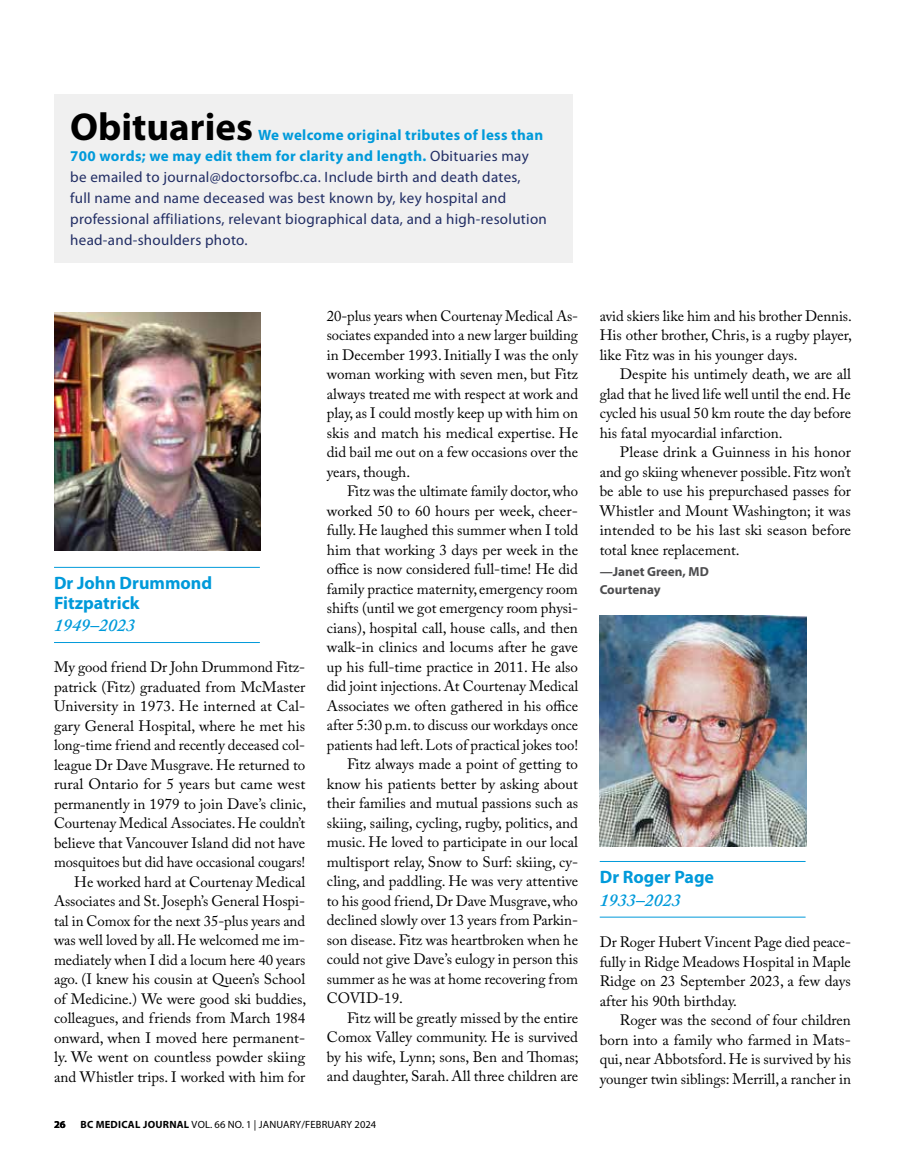
<style>
.page{position:relative;width:905px;height:1161px;background:#fff}
.page>*{position:absolute;margin:0;border:0;box-sizing:border-box;transform-origin:0 0}
.t1{font:700 39px "Myriad Pro";color:#000}
.t2{font:700 18px/19.5px "Myriad Pro";color:#009ada}
.t3{font:italic 600 18px "Adobe Caslon Pro";color:#009ada}
.t4{font:15px/19.5px "Adobe Caslon Pro";color:#000;text-align:justify}
.t5{font:15px/21px "Myriad Pro";letter-spacing:.02em;color:#212d64}
.t6{font:700 13.2px/18px "Myriad Pro";color:#4d4d4f}
.t7{font:10.5px "Myriad Pro";letter-spacing:.02em;color:#000}
.t8{font:700 10.5px "Myriad Pro";color:#000}
.s1{font-weight:700;color:#009ada}
.s2{font-weight:700}
</style>
<div class="page">
<hr style="left:54px;top:567px;width:206px;height:1px;background:#009ada">
<hr style="left:54px;top:642px;width:206px;height:1px;background:#009ada">
<div style="left:54px;top:94px;width:518px;height:169px;background:#f0f0f0"></div>
<img style="left:54px;top:313px;width:206px;height:237px">
<img style="left:599px;top:615px;width:207px;height:231px">
<hr style="left:599px;top:861px;width:206px;height:1px;background:#009ada">
<hr style="left:599px;top:917px;width:206px;height:1px;background:#009ada">
<h1 class="t1" style="left:70px;top:105px;width:184px">Obituaries</h1>
<p class="t5" style="left:70px;top:125px;width:478px;text-indent:188px"><span class="s1">We welcome original tributes of less than 700 words; we may edit them for clarity and length.</span> Obituaries may be emailed to journal@doctorsofbc.ca. Include birth and death dates,<br>full name and name deceased was best known by, key hospital and professional affiliations, relevant biographical data, and a high-resolution head-and-shoulders photo.</p>
<p class="t2" style="left:54px;top:574px;width:160px">Dr John Drummond<br>Fitzpatrick</p>
<p class="t3" style="left:54px;top:615px;width:82px">1949–2023</p>
<p class="t4" style="left:54px;top:658px;width:254px;text-align:right">My good friend Dr John Drummond Fitz&shy;patrick (Fitz) graduated from McMaster University in 1973. He interned at Cal&shy;gary General Hospital, where he met his long-time friend and recently deceased col&shy;league Dr Dave Musgrave. He returned to rural Ontario for 5 years but came west permanently in 1979 to join Dave’s clinic, Courtenay Medical Associates. He couldn’t believe that Vancouver Island did not have mosquitoes but did have occasional cougars!<br>He worked hard at Courtenay Medical Associates and St. Joseph’s General Hospi&shy;tal in Comox for the next 35-plus years and was well loved by all. He welcomed me im&shy;mediately when I did a locum here 40 years ago. (I knew his cousin at Queen’s School of Medicine.) We were good ski buddies, colleagues, and friends from March 1984 onward, when I moved here permanent&shy;ly. We went on countless powder skiing and Whistler trips. I worked with him for</p>
<p class="t4" style="left:327px;top:306px;width:253px">20-plus years when Courtenay Medical As&shy;sociates expanded into a new larger building in December 1993. Initially I was the only woman working with seven men, but Fitz always treated me with respect at work and play, as I could mostly keep up with him on skis and match his medical expertise. He did bail me out on a few occasions over the years, though.</p>
<p class="t4" style="left:347px;top:482px;width:232px">Fitz was the ultimate family doctor, who</p>
<p class="t4" style="left:327px;top:501px;width:253px">worked 50 to 60 hours per week, cheer-</p>
<p class="t4" style="left:327px;top:521px;width:253px">fully. He laughed this summer when I told</p>
<p class="t4" style="left:327px;top:540px;width:253px">him that working 3 days per week in the</p>
<p class="t4" style="left:327px;top:560px;width:253px">office is now considered full-time! He did</p>
<p class="t4" style="left:327px;top:579px;width:252px">family practice maternity, emergency room</p>
<p class="t4" style="left:327px;top:599px;width:253px">shifts (until we got emergency room physi-</p>
<p class="t4" style="left:327px;top:618px;width:252px">cians), hospital call, house calls, and then</p>
<p class="t4" style="left:327px;top:638px;width:252px">walk-in clinics and locums after he gave</p>
<p class="t4" style="left:327px;top:657px;width:253px">up his full-time practice in 2011. He also</p>
<p class="t4" style="left:327px;top:677px;width:253px">did joint injections. At Courtenay Medical</p>
<p class="t4" style="left:327px;top:696px;width:253px">Associates we often gathered in his office</p>
<p class="t4" style="left:327px;top:716px;width:253px">after 5:30 p.m. to discuss our workdays once</p>
<p class="t4" style="left:327px;top:735px;width:253px">patients had left. Lots of practical jokes too!</p>
<p class="t4" style="left:347px;top:755px;width:232px">Fitz always made a point of getting to</p>
<p class="t4" style="left:327px;top:774px;width:253px">know his patients better by asking about</p>
<p class="t4" style="left:327px;top:794px;width:253px">their families and mutual passions such as</p>
<p class="t4" style="left:327px;top:813px;width:253px">skiing, sailing, cycling, rugby, politics, and</p>
<p class="t4" style="left:327px;top:833px;width:253px">music. He loved to participate in our local</p>
<p class="t4" style="left:327px;top:852px;width:253px">multisport relay, Snow to Surf: skiing, cy-</p>
<p class="t4" style="left:327px;top:872px;width:253px">cling, and paddling. He was very attentive</p>
<p class="t4" style="left:327px;top:891px;width:252px">to his good friend, Dr Dave Musgrave, who</p>
<p class="t4" style="left:327px;top:911px;width:253px">declined slowly over 13 years from Parkin-</p>
<p class="t4" style="left:327px;top:930px;width:253px">son disease. Fitz was heartbroken when he</p>
<p class="t4" style="left:327px;top:950px;width:253px">could not give Dave’s eulogy in person this</p>
<p class="t4" style="left:327px;top:969px;width:253px">summer as he was at home recovering from</p>
<p class="t4" style="left:327px;top:989px;width:78px">COVID-19.</p>
<p class="t4" style="left:347px;top:1008px;width:232px">Fitz will be greatly missed by the entire</p>
<p class="t4" style="left:327px;top:1028px;width:253px">Comox Valley community. He is survived</p>
<p class="t4" style="left:327px;top:1047px;width:253px">by his wife, Lynn; sons, Ben and Thomas;</p>
<p class="t4" style="left:327px;top:1067px;width:253px">and daughter, Sarah. All three children are</p>
<p class="t8" style="left:54px;top:1119px;width:13px">26</p>
<p class="t7" style="left:81px;top:1119px;width:297px"><span class="s2">BC MEDICAL JOURNAL</span> VOL. 66 NO. 1 | JANUARY/FEBRUARY 2024</p>
<p class="t4" style="left:599px;top:306px;width:254px">avid skiers like him and his brother Dennis.<br>His other brother, Chris, is a rugby player, like Fitz was in his younger days.</p>
<p class="t4" style="left:599px;top:365px;width:253px;text-indent:20px">Despite his untimely death, we are all glad that he lived life well until the end. He cycled his usual 50 km route the day before his fatal myocardial infarction.</p>
<p class="t4" style="left:599px;top:443px;width:253px;text-indent:20px">Please drink a Guinness in his honor and go skiing whenever possible. Fitz won’t be able to use his prepurchased passes for Whistler and Mount Washington; it was intended to be his last ski season before total knee replacement.</p>
<p class="t6" style="left:599px;top:563px;width:111px">—Janet Green, MD<br>Courtenay</p>
<p class="t2" style="left:599px;top:868px;width:116px">Dr Roger Page</p>
<p class="t3" style="left:599px;top:889px;width:82px">1933–2023</p>
<p class="t4" style="left:599px;top:932px;width:253px">Dr Roger Hubert Vincent Page died peace&shy;fully in Ridge Meadows Hospital in Maple Ridge on 23 September 2023, a few days after his 90th birthday.</p>
<p class="t4" style="left:599px;top:1010px;width:253px;text-indent:20px">Roger was the second of four children born into a family who farmed in Mats&shy;qui, near Abbotsford. He is survived by his younger twin siblings: Merrill, a rancher in</p>
</div>
